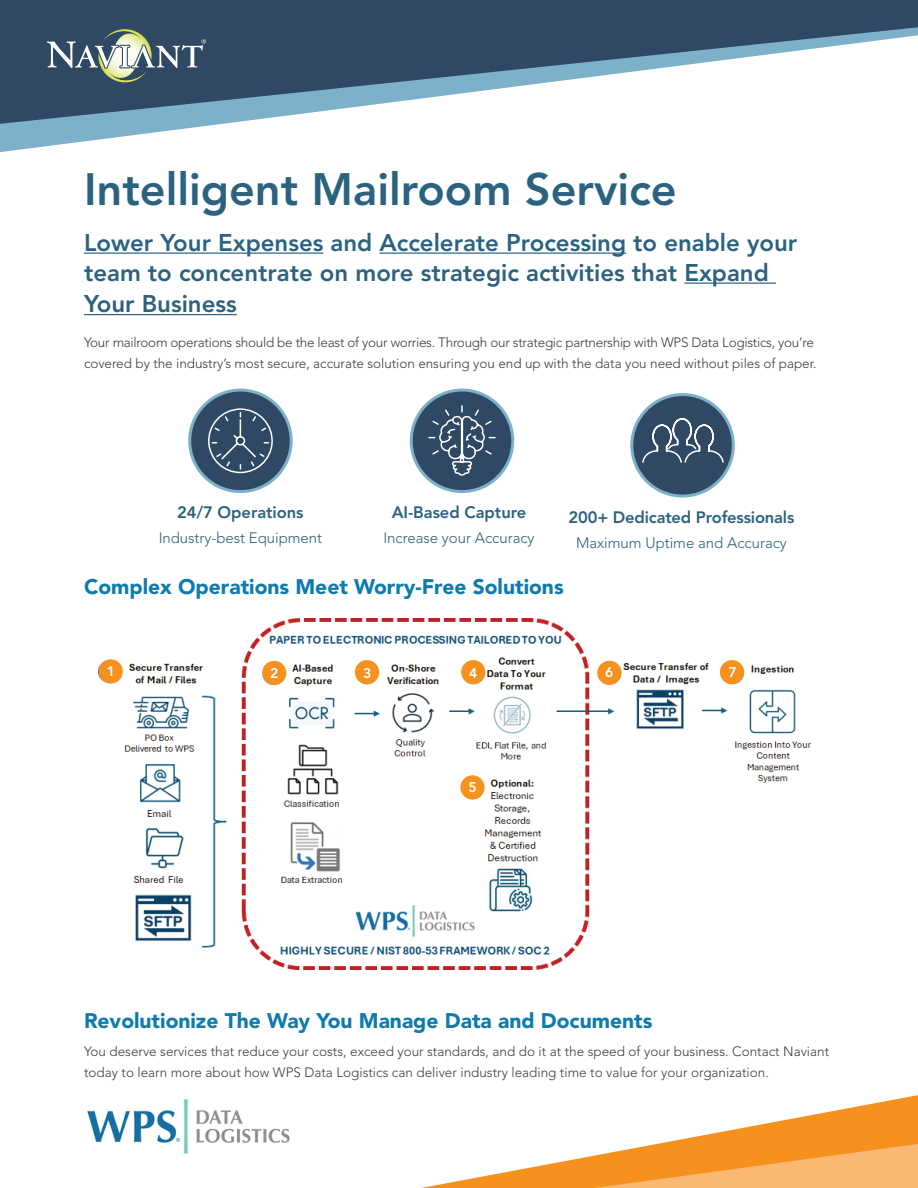
<style>
.page{position:relative;width:918px;height:1188px;background:#fff}
.page>*{position:absolute;margin:0;border:0;box-sizing:border-box;transform-origin:0 0}
.t1{font:800 45px "Avenir LT Std";color:#2b627f}
.t2{font:800 24px/30.8px "Avenir LT Std";color:#2b627f}
.Paragraph{font:900 21px "Avenir LT Std";color:#0e7bad}
.t3{font:800 16.5px "Avenir LT Std";letter-spacing:-.01em;color:#2b627f}
.t4{font:300 15px "Avenir LT Std";letter-spacing:-.005em;color:#2b627f}
.t5{font:800 13.95px "Avenir LT Std";color:#fff}
.Paragraph-2{font:300 13.5px/21px "Avenir LT Std";letter-spacing:-.005em;color:#3e3e3f}
</style>
<div class="page">
<svg style="left:0;top:124px;width:220px;height:28px"></svg>
<svg style="left:0;top:0;width:918px;height:124px;fill:#2f4864"></svg>
<svg style="left:47px;top:25px;width:159px;height:61px;background:#5a6e7d"></svg>
<hr style="left:84px;top:253px;width:239px;height:1px;background:#2b627f">
<hr style="left:379px;top:253px;width:247px;height:1px;background:#2b627f">
<hr style="left:684px;top:283px;width:92px;height:1px;background:#2b627f">
<hr style="left:84px;top:314px;width:153px;height:1px;background:#2b627f">
<div style="left:190px;top:390px;width:101px;height:102px;background:#2f4864;border-radius:50%"></div>
<div style="left:188px;top:389px;width:105px;height:104px;border:3px solid #7cb1c9;border-radius:50%"></div>
<svg style="left:411px;top:390px;width:102px;height:102px;background:#385570"></svg>
<div style="left:410px;top:389px;width:104px;height:104px;border:3px solid #7cb1c9;border-radius:50%"></div>
<div style="left:632px;top:395px;width:101px;height:101px;background:#2f4864;border-radius:50%"></div>
<div style="left:630px;top:393px;width:105px;height:105px;border:3px solid #7cb1c9;border-radius:50%"></div>
<svg style="left:641px;top:417px;width:84px;height:46px"></svg>
<svg style="left:208px;top:408px;width:65px;height:66px"></svg>
<svg style="left:427px;top:404px;width:70px;height:73px;background:#495f77"></svg>
<img style="left:99px;top:618px;width:713px;height:352px">
<div style="left:99px;top:659px;width:24px;height:25px;background:#f6911e;border-radius:50%"></div>
<div style="left:262px;top:661px;width:24px;height:24px;background:#f6911e;border-radius:50%"></div>
<div style="left:355px;top:660px;width:24px;height:24px;background:#f6911e;border-radius:50%"></div>
<div style="left:461px;top:660px;width:24px;height:24px;background:#f6911e;border-radius:50%"></div>
<div style="left:460px;top:775px;width:25px;height:25px;background:#f6911e;border-radius:50%"></div>
<div style="left:597px;top:661px;width:24px;height:24px;background:#f6911e;border-radius:50%"></div>
<div style="left:720px;top:660px;width:24px;height:24px;background:#f6911e;border-radius:50%"></div>
<svg style="left:421px;top:1095px;width:497px;height:93px"></svg>
<img style="left:87px;top:1099px;width:203px;height:55px">
<p class="t1" style="left:84px;top:163px;width:594px">Intelligent Mailroom Service</p>
<p class="t2" style="left:84px;top:227px;width:715px">Lower Your Expenses and Accelerate Processing to enable your team to concentrate on more strategic activities that Expand<br>Your Business</p>
<p class="Paragraph-2" style="left:84px;top:332px;width:731px">Your mailroom operations should be the least of your worries. Through our strategic partnership with WPS Data Logistics, you’re</p>
<p class="Paragraph-2" style="left:84px;top:353px;width:734px">covered by the industry’s most secure, accurate solution ensuring you end up with the data you need without piles of paper.</p>
<p class="t3" style="left:177px;top:503px;width:128px">24/7 Operations</p>
<p class="t4" style="left:159px;top:529px;width:165px">Industry-best Equipment</p>
<p class="t3" style="left:392px;top:503px;width:136px">AI-Based Capture</p>
<p class="t4" style="left:383px;top:529px;width:153px">Increase your Accuracy</p>
<p class="t3" style="left:569px;top:507px;width:227px">200+ Dedicated Professionals</p>
<p class="t4" style="left:576px;top:534px;width:212px">Maximum Uptime and Accuracy</p>
<p class="Paragraph" style="left:84px;top:574px;width:481px">Complex Operations Meet Worry-Free Solutions</p>
<p class="t5" style="left:107px;top:663px;width:10px">1</p>
<p class="t5" style="left:270px;top:665px;width:10px">2</p>
<p class="t5" style="left:363px;top:665px;width:10px">3</p>
<p class="t5" style="left:469px;top:665px;width:10px">4</p>
<p class="t5" style="left:605px;top:664px;width:10px">6</p>
<p class="t5" style="left:729px;top:664px;width:10px">7</p>
<p class="t5" style="left:468px;top:779px;width:10px">5</p>
<p class="Paragraph" style="left:84px;top:1008px;width:570px">Revolutionize The Way You Manage Data and Documents</p>
<p class="Paragraph-2" style="left:84px;top:1041px;width:747px">You deserve services that reduce your costs, exceed your standards, and do it at the speed of your business. Contact Naviant today to learn more about how WPS Data Logistics can deliver industry leading time to value for your organization.</p>
</div>
